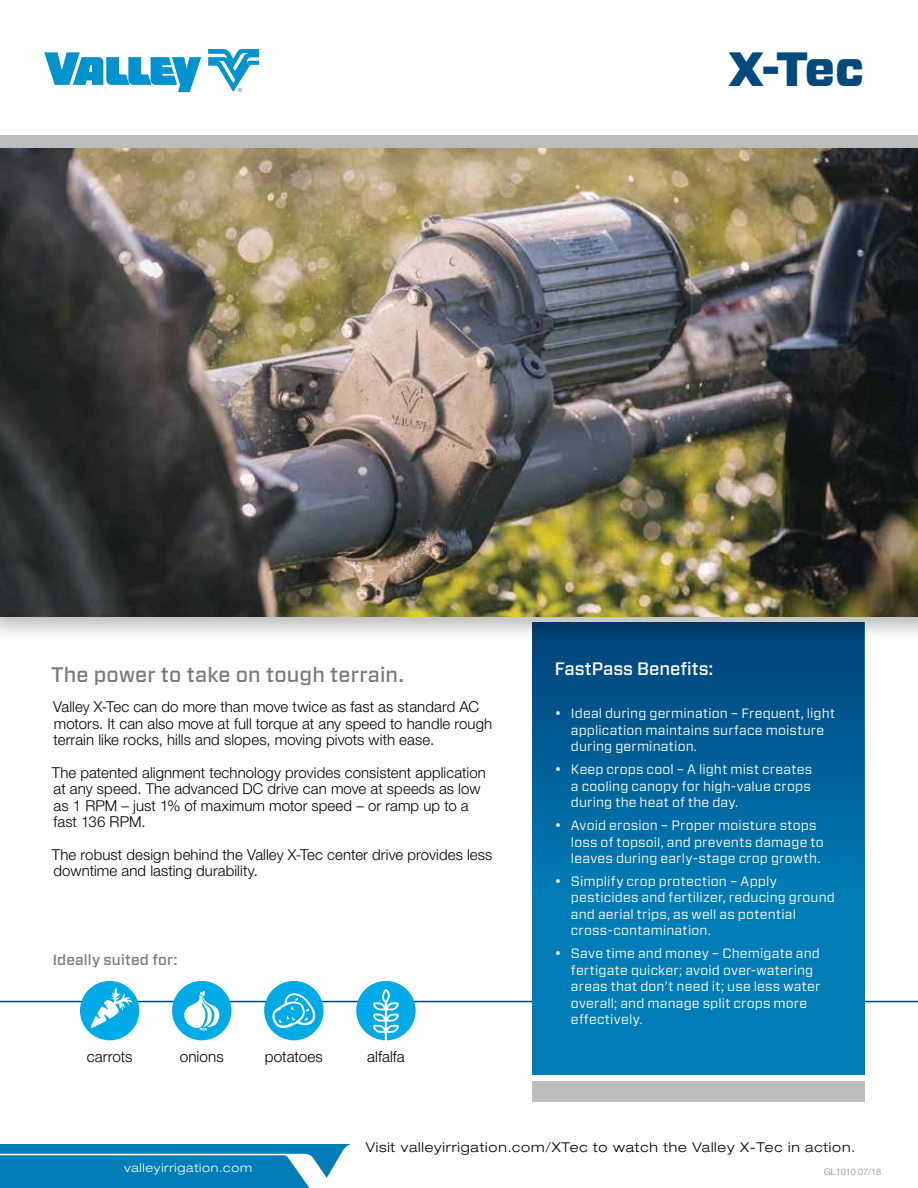
<style>
.page{position:relative;width:918px;height:1188px;background:#fff}
.page>*{position:absolute;margin:0;border:0;box-sizing:border-box;transform-origin:0 0}
.t1{font:900 48px "Forza";color:#00497c}
.t2{font:500 21px "Forza";letter-spacing:.01em;color:#787b7d}
.t3{font:500 18px "Forza";color:#fff}
.t4{font:300 15.3px "Helvetica Neue LT Pro";letter-spacing:.005em;color:#000}
.t5{font:300 15px/16.5px "Helvetica Neue LT Pro";letter-spacing:.005em;color:#000}
.t6{font:500 15px "Forza";letter-spacing:.01em;color:#787b7d}
.t7{font:13.5px/16.5px "Forza";letter-spacing:.01em;color:#fff}
.t8{font:300 expanded 13.5px "Helvetica Neue LT Pro";letter-spacing:.06em;color:#000}
.t9{font:300 expanded 12px "Helvetica Neue LT Pro";letter-spacing:.06em;color:#fff}
.t10{font:300 9px "Helvetica Neue LT Pro";color:#808285}
</style>
<div class="page">
<div style="left:0;top:136px;width:918px;height:13px;background:#bdbfbf"></div>
<hr style="left:0;top:1001px;width:918px;height:1px;background:#00497c">
<div style="left:532px;top:622px;width:332px;height:453px;background:#007db6"></div>
<div style="left:532px;top:622px;width:332px;height:273px;background:linear-gradient(to bottom,#004178,#007cb5)"></div>
<div style="left:0;top:143px;width:918px;height:499px;background:#000;opacity:.26"></div>
<img style="left:0;top:148px;width:918px;height:469px">
<div style="left:356px;top:981px;width:60px;height:59px;background:#00aae7;border-radius:50%"></div>
<hr style="left:385px;top:1001px;width:2px;height:40px;background:#fff">
<svg style="left:373px;top:989px;width:26px;height:44px"></svg>
<div style="left:80px;top:981px;width:59px;height:59px;background:#00aae7;border-radius:50%"></div>
<svg style="left:91px;top:988px;width:41px;height:40px"></svg>
<div style="left:264px;top:981px;width:60px;height:59px;background:#00aae7;border-radius:50%"></div>
<svg style="left:272px;top:993px;width:44px;height:35px"></svg>
<div style="left:172px;top:981px;width:59px;height:59px;background:#00aae7;border-radius:50%"></div>
<svg style="left:184px;top:991px;width:36px;height:40px"></svg>
<svg style="left:0;top:1144px;width:351px;height:44px;background:#1f8dbf"></svg>
<div style="left:532px;top:1082px;width:332px;height:20px;background:#bdbfbf"></div>
<svg style="left:208px;top:49px;width:51px;height:43px"></svg>
<svg style="left:44px;top:52px;width:157px;height:40px"></svg>
<h1 class="t1" style="left:728px;top:37px;width:137px">X-Tec</h1>
<h2 class="t2" style="left:51px;top:660px;width:355px">The power to take on tough terrain.</h2>
<p class="t5" style="left:53px;top:698px;width:441px">Valley X-Tec can do more than move twice as fast as standard AC motors. It can also move at full torque at any speed to handle rough terrain like rocks, hills and slopes, moving pivots with ease.</p>
<p class="t5" style="left:52px;top:764px;width:436px">The patented alignment technology provides consistent application at any speed. The advanced DC drive can move at speeds as low as 1 RPM – just 1% of maximum motor speed – or ramp up to a fast 136 RPM.</p>
<p class="t5" style="left:52px;top:846px;width:442px">The robust design behind the Valley X-Tec center drive provides less downtime and lasting durability.</p>
<p class="t6" style="left:53px;top:950px;width:126px">Ideally suited for:</p>
<p class="t4" style="left:87px;top:1048px;width:47px">carrots</p>
<p class="t4" style="left:180px;top:1047px;width:45px">onions</p>
<p class="t4" style="left:265px;top:1048px;width:59px">potatoes</p>
<p class="t4" style="left:367px;top:1047px;width:39px">alfalfa</p>
<h3 class="t3" style="left:555px;top:657px;width:160px">FastPass Benefits:</h3>
<p class="t7" style="left:571px;top:705px;width:266px;text-indent:-16px">• Ideal during germination – Frequent, light application maintains surface moisture during germination.</p>
<p class="t7" style="left:571px;top:761px;width:243px;text-align:justify;text-indent:-16px">• Keep crops cool – A light mist creates a cooling canopy for high-value crops during the heat of the day.</p>
<p class="t7" style="left:571px;top:817px;width:254px;text-indent:-16px">• Avoid erosion – Proper moisture stops loss of topsoil, and prevents damage to leaves during early-stage crop growth.</p>
<p class="t7" style="left:571px;top:873px;width:266px;text-indent:-16px">• Simplify crop protection – Apply pesticides and fertilizer, reducing ground and aerial trips, as well as potential cross-contamination.</p>
<p class="t7" style="left:571px;top:945px;width:251px;text-indent:-16px">• Save time and money – Chemigate and fertigate quicker; avoid over-watering areas that don’t need it; use less water overall; and manage split crops more effectively.</p>
<p class="t8" style="left:366px;top:1139px;width:491px">Visit valleyirrigation.com/XTec to watch the Valley X-Tec in action.</p>
<p class="t9" style="left:124px;top:1160px;width:129px">valleyirrigation.com</p>
<p class="t10" style="left:824px;top:1166px;width:59px">GL1010 07/18</p>
</div>
